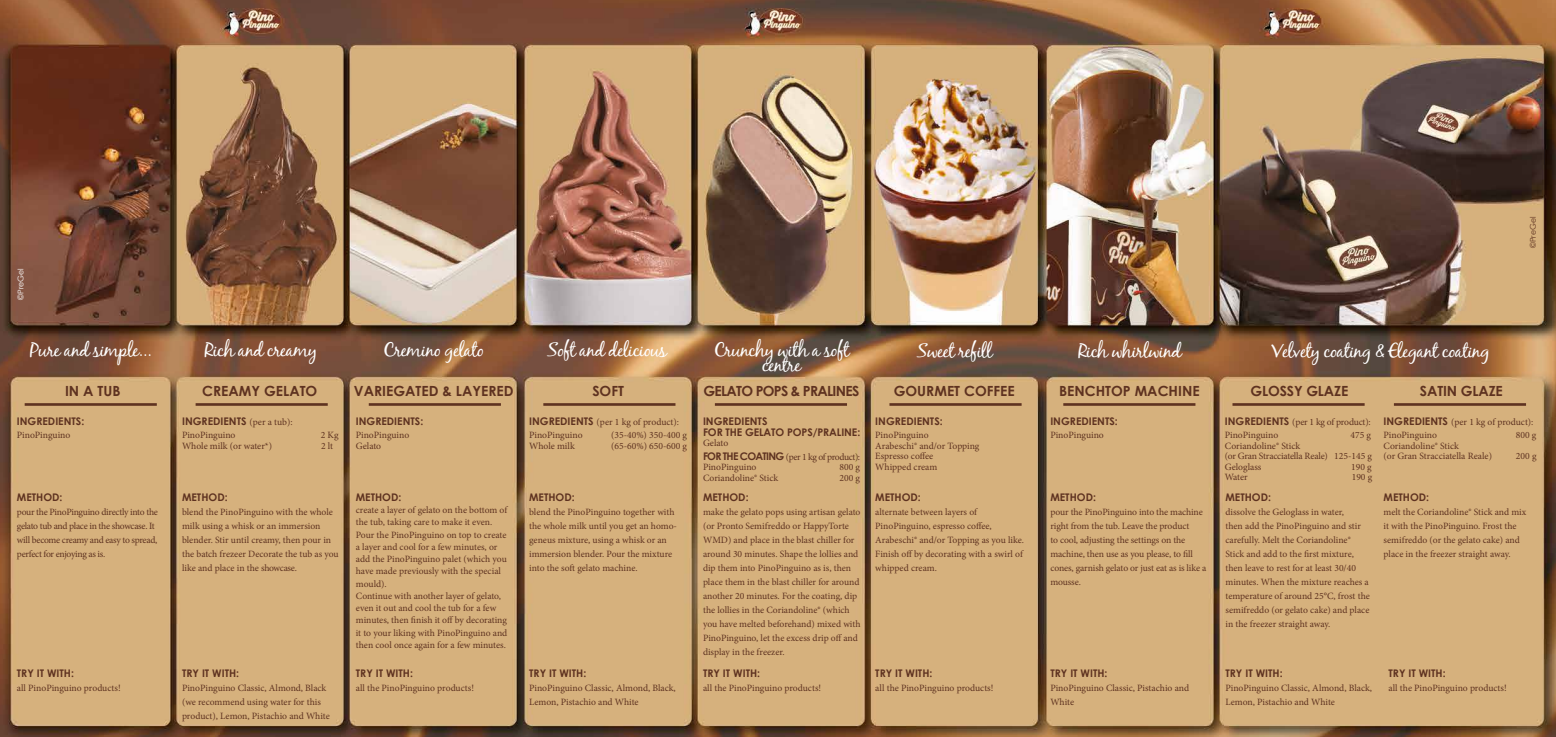
<style>
.page{position:relative;width:1556px;height:737px;background:#fff}
.page>*{position:absolute;margin:0;border:0;box-sizing:border-box;transform-origin:0 0}
.t1{font:19.25px/14.9px "Black Jack";letter-spacing:-.03em;color:#fff;text-align:center}
.t2{font:700 14px "Century Gothic";color:#5e3220}
.t3{font:700 14px "Century Gothic";letter-spacing:-.05em;color:#5e3220}
.t4{font:700 10.5px/10.5px "Century Gothic";color:#5e3220}
.t5{font:9.62px/14px "Minion Pro";letter-spacing:-.005em;color:#5e3220}
.t6{font:9.62px/14px "Minion Pro";letter-spacing:-.035em;color:#5e3220}
.t7{font:9.62px "Minion Pro";letter-spacing:-.04em;color:#5e3220}
.t8{font:7.88px "Century Gothic";color:#fff}
.t9{font:7.88px "Century Gothic";color:#5e3220}
.s1{font-family:"Minion Pro";font-weight:400;font-size:9.62px}
.s2{font-family:"Century Gothic";font-weight:700;font-size:10.5px}
</style>
<div class="page">
<img style="left:0;top:0;width:1555px;height:737px">
<hr style="left:369px;top:403px;width:132px;height:3px;background:#5e3220">
<hr style="left:714px;top:403px;width:133px;height:3px;background:#5e3220">
<hr style="left:1063px;top:403px;width:132px;height:3px;background:#5e3220">
<hr style="left:196px;top:403px;width:132px;height:3px;background:#5e3220">
<hr style="left:25px;top:403px;width:132px;height:3px;background:#5e3220">
<hr style="left:543px;top:403px;width:132px;height:3px;background:#5e3220">
<hr style="left:889px;top:403px;width:132px;height:3px;background:#5e3220">
<hr style="left:1232px;top:403px;width:132px;height:3px;background:#5e3220">
<hr style="left:1393px;top:403px;width:132px;height:3px;background:#5e3220">
<p class="t8" style="left:16px;top:300px;width:33px;rotate:-90deg">©PreGel</p>
<p class="t9" style="left:1527px;top:248px;width:33px;rotate:-90deg">©PreGel</p>
<h1 class="t1" style="left:30px;top:342px;width:123px">Pure and simple...</h1>
<h1 class="t1" style="left:205px;top:342px;width:114px">Rich and creamy</h1>
<h1 class="t1" style="left:383px;top:342px;width:102px">Cremino gelato</h1>
<h1 class="t1" style="left:547px;top:342px;width:121px">Soft and delicious</h1>
<h1 class="t1" style="left:713px;top:342px;width:137px">Crunchy with a soft centre</h1>
<h1 class="t1" style="left:916px;top:342px;width:77px">Sweet refill</h1>
<h1 class="t1" style="left:1078px;top:342px;width:105px">Rich whirlwind</h1>
<h1 class="t1" style="left:1271px;top:342px;width:220px">Velvety coating &amp; Elegant coating</h1>
<h2 class="t2" style="left:65px;top:382px;width:57px">IN A TUB</h2>
<h2 class="t2" style="left:202px;top:382px;width:117px">CREAMY GELATO</h2>
<h2 class="t2" style="left:354px;top:382px;width:161px">VARIEGATED &amp; LAYERED</h2>
<h2 class="t2" style="left:592px;top:382px;width:33px">SOFT</h2>
<h2 class="t3" style="left:703px;top:382px;width:157px">GELATO POPS &amp; PRALINES</h2>
<h2 class="t2" style="left:893px;top:382px;width:122px">GOURMET COFFEE</h2>
<h2 class="t2" style="left:1059px;top:382px;width:142px">BENCHTOP MACHINE</h2>
<h2 class="t2" style="left:1250px;top:382px;width:99px">GLOSSY GLAZE</h2>
<h2 class="t2" style="left:1419px;top:382px;width:84px">SATIN GLAZE</h2>
<p class="t4" style="left:17px;top:416px;width:69px">INGREDIENTS:</p>
<p class="t4" style="left:182px;top:416px;width:112px">INGREDIENTS <span class="s1">(per a tub):</span></p>
<p class="t4" style="left:356px;top:416px;width:69px">INGREDIENTS:</p>
<p class="t5" style="left:529px;top:415px;width:151px"><span class="s2">INGREDIENTS</span> (per 1 kg of product):</p>
<p class="t4" style="left:703px;top:416px;width:159px">INGREDIENTS<br>FOR THE GELATO POPS/PRALINE:</p>
<p class="t7" style="left:703px;top:450px;width:159px"><span class="s2">FOR THE COATING</span> (per 1 kg of product):</p>
<p class="t5" style="left:17px;top:428px;width:55px">PinoPinguino</p>
<p class="t5" style="left:182px;top:428px;width:55px">PinoPinguino</p>
<p class="t5" style="left:321px;top:428px;width:19px">2 Kg</p>
<p class="t5" style="left:182px;top:438px;width:92px">Whole milk (or water*)</p>
<p class="t5" style="left:321px;top:438px;width:14px">2 lt</p>
<p class="t5" style="left:356px;top:430px;width:55px;line-height:10.5px">PinoPinguino<br>Gelato</p>
<p class="t5" style="left:529px;top:428px;width:55px">PinoPinguino</p>
<p class="t5" style="left:611px;top:428px;width:77px">(35-40%) 350-400 g</p>
<p class="t5" style="left:529px;top:438px;width:47px">Whole milk</p>
<p class="t5" style="left:611px;top:438px;width:77px">(65-60%) 650-600 g</p>
<p class="t5" style="left:703px;top:436px;width:27px">Gelato</p>
<p class="t5" style="left:703px;top:460px;width:55px">PinoPinguino</p>
<p class="t5" style="left:839px;top:460px;width:22px">800 g</p>
<p class="t5" style="left:703px;top:471px;width:77px">Coriandoline® Stick</p>
<p class="t5" style="left:839px;top:471px;width:22px">200 g</p>
<p class="t4" style="left:875px;top:416px;width:69px">INGREDIENTS:</p>
<p class="t4" style="left:1050px;top:416px;width:69px">INGREDIENTS:</p>
<p class="t5" style="left:1224px;top:415px;width:147px"><span class="s2">INGREDIENTS</span> (per 1 kg of product):</p>
<p class="t5" style="left:875px;top:430px;width:106px;line-height:10.5px">PinoPinguino<br>Arabeschi® and/or Topping<br>Espresso coffee<br>Whipped cream</p>
<p class="t5" style="left:1050px;top:428px;width:55px">PinoPinguino</p>
<p class="t5" style="left:1224px;top:428px;width:55px">PinoPinguino</p>
<p class="t5" style="left:1350px;top:428px;width:22px">475 g</p>
<p class="t5" style="left:1224px;top:440px;width:149px;line-height:10.5px">Coriandoline® Stick<br>(or Gran Stracciatella Reale) 125-145 g<br>Geloglass</p>
<p class="t5" style="left:1350px;top:459px;width:22px">190 g</p>
<p class="t5" style="left:1224px;top:470px;width:24px">Water</p>
<p class="t5" style="left:1351px;top:470px;width:22px">190 g</p>
<p class="t5" style="left:1383px;top:415px;width:151px"><span class="s2">INGREDIENTS</span> (per 1 kg of product):</p>
<p class="t5" style="left:1383px;top:428px;width:55px">PinoPinguino</p>
<p class="t5" style="left:1515px;top:428px;width:22px">800 g</p>
<p class="t5" style="left:1383px;top:440px;width:110px;line-height:10.5px">Coriandoline® Stick<br>(or Gran Stracciatella Reale)</p>
<p class="t5" style="left:1515px;top:449px;width:22px">200 g</p>
<p class="t4" style="left:17px;top:491px;width:47px">METHOD:</p>
<p class="t6" style="left:17px;top:505px;width:143px">pour the PinoPinguino directly into the gelato tub and place in the showcase. It will become creamy and easy to spread, perfect for enjoying as is.</p>
<p class="t4" style="left:182px;top:491px;width:47px">METHOD:</p>
<p class="t5" style="left:182px;top:505px;width:158px">blend the PinoPinguino with the whole milk using a whisk or an immersion blender. Stir until creamy, then pour in the batch frezeer Decorate the tub as you like and place in the showcase.</p>
<p class="t4" style="left:356px;top:491px;width:47px">METHOD:</p>
<p class="t5" style="left:356px;top:504px;width:153px;line-height:12.2px">create a layer of gelato on the bottom of the tub, taking care to make it even.<br>Pour the PinoPinguino on top to create a layer and cool for a few minutes, or add the PinoPinguino palet (which you have made previously with the special mould).<br>Continue with another layer of gelato, even it out and cool the tub for a few minutes, then finish it off by decorating it to your liking with PinoPinguino and then cool once again for a few minutes.</p>
<p class="t4" style="left:529px;top:491px;width:47px">METHOD:</p>
<p class="t5" style="left:529px;top:505px;width:149px">blend the PinoPinguino together with the whole milk until you get an homo&shy;geneus mixture, using a whisk or an immersion blender. Pour the mixture into the soft gelato machine.</p>
<p class="t4" style="left:703px;top:491px;width:47px">METHOD:</p>
<p class="t5" style="left:703px;top:505px;width:159px">make the gelato pops using artisan gelato (or Pronto Semifreddo or HappyTorte WMD) and place in the blast chiller for around 30 minutes. Shape the lollies and dip them into PinoPinguino as is, then place them in the blast chiller for around another 20 minutes. For the coating, dip the lollies in the Coriandoline® (which you have melted beforehand) mixed with PinoPinguino, let the excess drip off and display in the freezer.</p>
<p class="t4" style="left:875px;top:491px;width:47px">METHOD:</p>
<p class="t5" style="left:875px;top:505px;width:150px">alternate between layers of<br>PinoPinguino, espresso coffee,<br>Arabeschi® and/or Topping as you like.<br>Finish off by decorating with a swirl of whipped cream.</p>
<p class="t4" style="left:1050px;top:491px;width:47px">METHOD:</p>
<p class="t5" style="left:1050px;top:505px;width:157px">pour the PinoPinguino into the machine right from the tub. Leave the product<br>to cool, adjusting the settings on the machine, then use as you please, to fill cones, garnish gelato or just eat as is like a mousse.</p>
<p class="t4" style="left:1225px;top:491px;width:47px">METHOD:</p>
<p class="t5" style="left:1225px;top:505px;width:146px">dissolve the Geloglass in water,<br>then add the PinoPinguino and stir carefully. Melt the Coriandoline® Stick and add to the first mixture, then leave to rest for at least 30/40 minutes. When the mixture reaches a temperature of around 25°C, frost the semifreddo (or gelato cake) and place in the freezer straight away.</p>
<p class="t4" style="left:1383px;top:491px;width:47px">METHOD:</p>
<p class="t5" style="left:1383px;top:505px;width:144px">melt the Coriandoline® Stick and mix it with the PinoPinguino. Frost the semifreddo (or the gelato cake) and place in the freezer straight away.</p>
<p class="t4" style="left:17px;top:667px;width:59px">TRY IT WITH:</p>
<p class="t5" style="left:17px;top:680px;width:105px">all PinoPinguino products!</p>
<p class="t4" style="left:182px;top:667px;width:59px">TRY IT WITH:</p>
<p class="t5" style="left:182px;top:680px;width:149px">PinoPinguino Classic, Almond, Black (we recommend using water for this product), Lemon, Pistachio and White</p>
<p class="t4" style="left:356px;top:667px;width:59px">TRY IT WITH:</p>
<p class="t5" style="left:356px;top:680px;width:120px">all the PinoPinguino products!</p>
<p class="t4" style="left:529px;top:667px;width:59px">TRY IT WITH:</p>
<p class="t5" style="left:529px;top:680px;width:148px">PinoPinguino Classic, Almond, Black,<br>Lemon, Pistachio and White</p>
<p class="t4" style="left:703px;top:667px;width:59px">TRY IT WITH:</p>
<p class="t5" style="left:703px;top:680px;width:120px">all the PinoPinguino products!</p>
<p class="t4" style="left:875px;top:667px;width:59px">TRY IT WITH:</p>
<p class="t5" style="left:875px;top:680px;width:120px">all the PinoPinguino products!</p>
<p class="t4" style="left:1050px;top:667px;width:59px">TRY IT WITH:</p>
<p class="t5" style="left:1050px;top:680px;width:140px">PinoPinguino Classic, Pistachio and<br>White</p>
<p class="t4" style="left:1225px;top:667px;width:59px">TRY IT WITH:</p>
<p class="t5" style="left:1225px;top:680px;width:148px">PinoPinguino Classic, Almond, Black,<br>Lemon, Pistachio and White</p>
<p class="t4" style="left:1388px;top:667px;width:59px">TRY IT WITH:</p>
<p class="t5" style="left:1388px;top:680px;width:120px">all the PinoPinguino products!</p>
</div>
